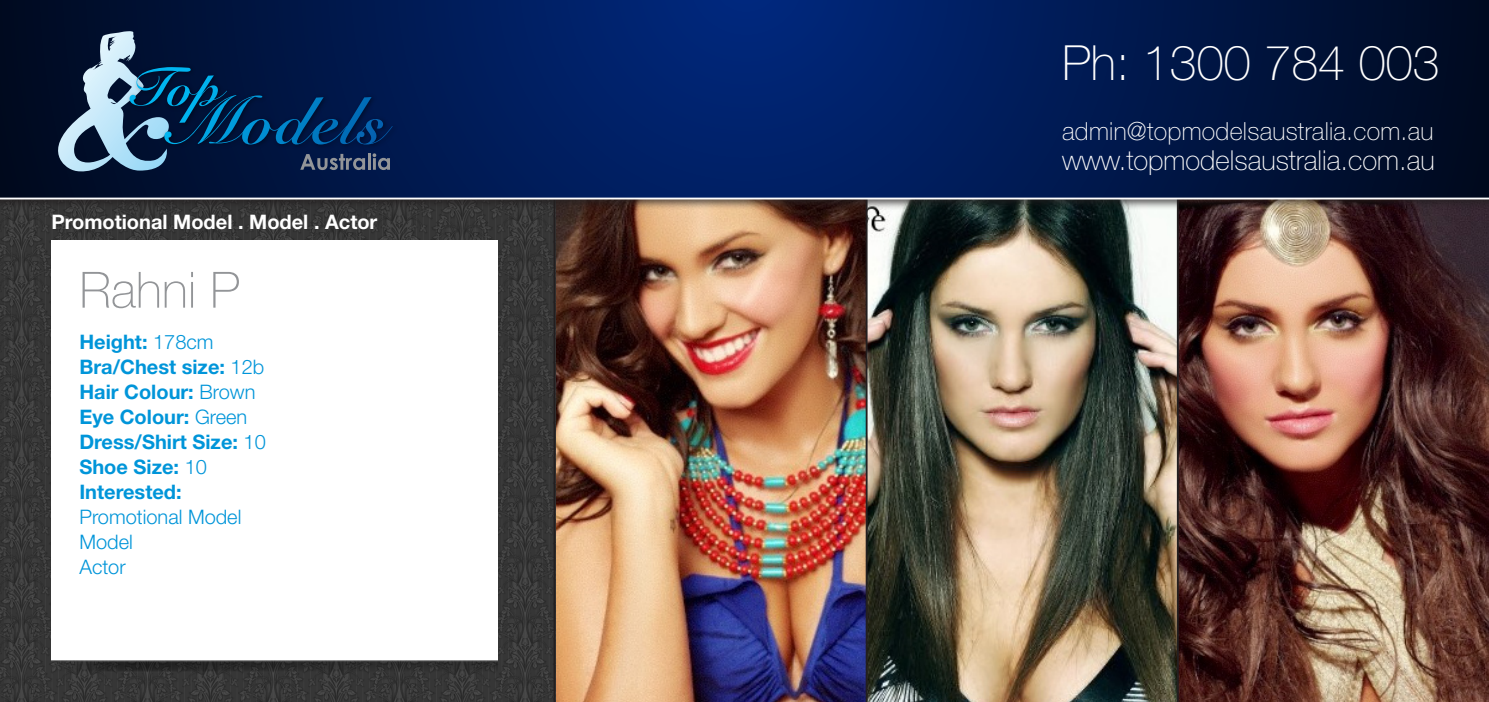
<style>
.page{position:relative;width:1489px;height:702px;background:#fff}
.page>*{position:absolute;margin:0;border:0;box-sizing:border-box;transform-origin:0 0}
.t1{font:100 50px "Helvetica Neue LT Std";color:#939598}
.t2{font:100 48.5px "Helvetica Neue LT Std";color:#fff}
.t3{font:100 27.5px "Helvetica Neue LT Std";color:#fff}
.t4{font:100 25px "Helvetica Neue LT Std";letter-spacing:.01em;color:#fff}
.t5{font:700 20px "Helvetica Neue LT Std";color:#0095d9}
.t6{font:700 20px "Helvetica Neue LT Std";color:#fff}
.t7{font:300 20px "Helvetica Neue LT Std";color:#0095d9}
.s1{font-weight:300}
</style>
<div class="page">
<img style="left:0;top:210px;width:1488px;height:492px">
<div style="left:51px;top:241px;width:447px;height:84px;background:#fff"></div>
<img style="left:51px;top:325px;width:447px;height:348px">
<hr style="left:1176px;top:198px;width:2px;height:504px;background:#231f20">
<div style="left:0;top:0;width:1488px;height:210px;background:#231f20;opacity:.75"></div>
<svg style="left:0;top:0;width:1488px;height:197px;background:#00194f"></svg>
<img style="left:392px;top:90px;width:8px;height:62px">
<svg style="left:43px;top:31px;width:349px;height:141px;background:#19375d"></svg>
<hr style="left:865px;top:198px;width:2px;height:504px;background:#231f20">
<hr style="left:553px;top:198px;width:2px;height:504px;background:#231f20">
<hr style="left:0;top:197px;width:1488px;height:2px;background:#fff">
<p class="t6" style="left:51px;top:210px;width:327px">Promotional Model . Model . Actor</p>
<p class="t1" style="left:79px;top:261px;width:162px">Rahni P</p>
<p class="t5" style="left:79px;top:329px;width:136px">Height: <span class="s1">178cm</span></p>
<p class="t5" style="left:79px;top:354px;width:186px">Bra/Chest size: <span class="s1">12b</span></p>
<p class="t5" style="left:79px;top:379px;width:177px">Hair Colour: <span class="s1">Brown</span></p>
<p class="t5" style="left:79px;top:404px;width:169px">Eye Colour: <span class="s1">Green</span></p>
<p class="t5" style="left:79px;top:429px;width:188px">Dress/Shirt Size: <span class="s1">10</span></p>
<p class="t5" style="left:79px;top:454px;width:129px">Shoe Size: <span class="s1">10</span></p>
<p class="t5" style="left:79px;top:479px;width:104px">Interested:</p>
<p class="t7" style="left:79px;top:504px;width:163px">Promotional Model</p>
<p class="t7" style="left:79px;top:529px;width:55px">Model</p>
<p class="t7" style="left:79px;top:554px;width:48px">Actor</p>
<p class="t2" style="left:1062px;top:35px;width:379px">Ph: 1300 784 003</p>
<p class="t4" style="left:1062px;top:117px;width:373px">admin@topmodelsaustralia.com.au</p>
<p class="t3" style="left:1062px;top:145px;width:374px">www.topmodelsaustralia.com.au</p>
</div>
